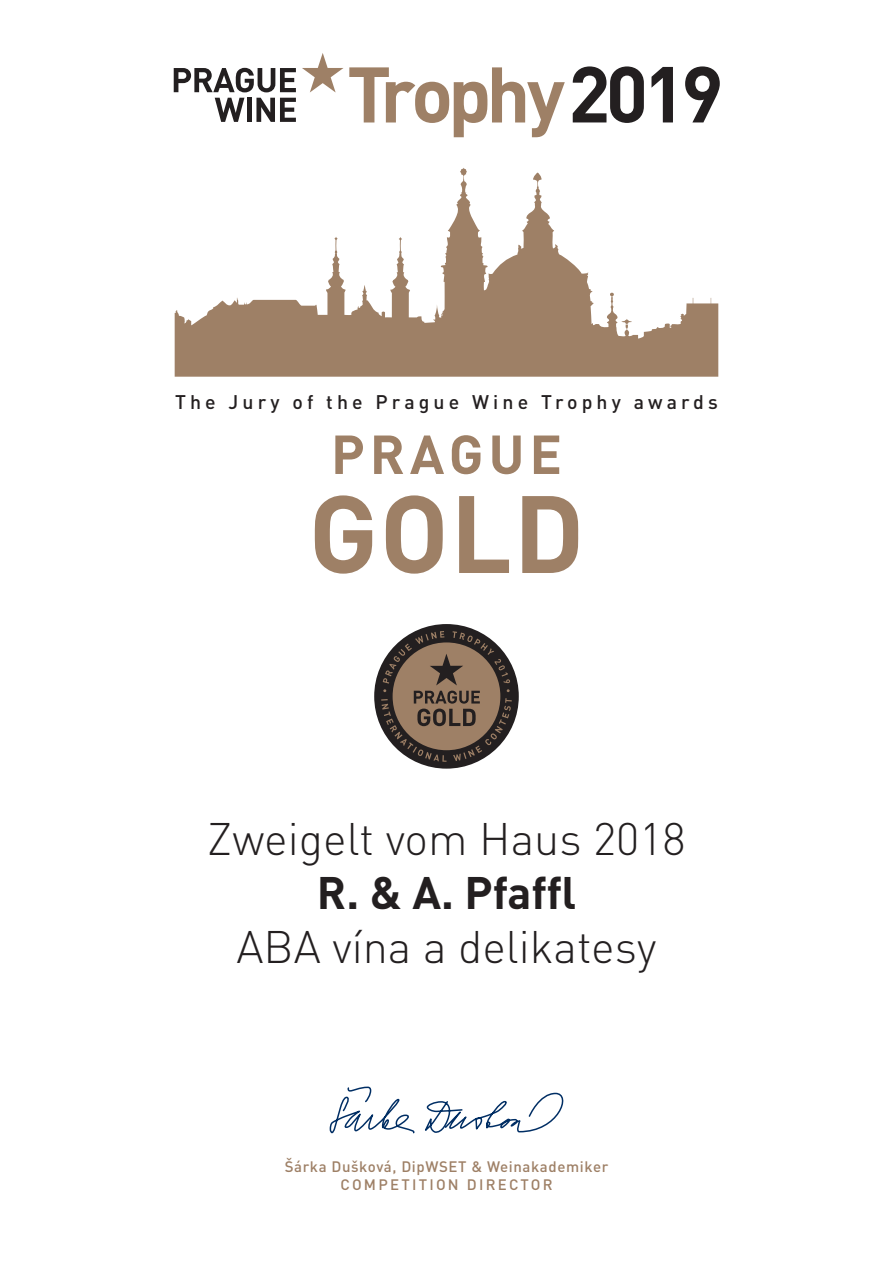
<style>
.page{position:relative;width:893px;height:1263px;background:#fff}
.page>*{position:absolute;margin:0;border:0;box-sizing:border-box;transform-origin:0 0}
.t1{font:700 108px "DINCS";color:#9e8066}
.t2{font:700 78px "DINCS";color:#231f20}
.t3{font:700 54px "DINCS";letter-spacing:.09em;color:#9e8066}
.t4{font:300 45px "DINCS";color:#231f20}
.t5{font:700 45px "DINCS";color:#231f20}
.t6{font:500 19.5px "DINCS";letter-spacing:.21em;color:#231f20}
.t7{font:500 15px/18.6px "DINCS";letter-spacing:.04em;color:#9e8066;text-align:center}
</style>
<div class="page">
<svg style="left:175px;top:168px;width:543px;height:209px"></svg>
<svg style="left:329px;top:1086px;width:235px;height:48px"></svg>
<svg style="left:302px;top:53px;width:263px;height:84px"></svg>
<svg style="left:174px;top:68px;width:122px;height:24px"></svg>
<svg style="left:215px;top:98px;width:29px;height:24px"></svg>
<div style="left:247px;top:98px;width:5px;height:24px;background:#231f20"></div>
<svg style="left:256px;top:98px;width:40px;height:24px"></svg>
<div style="left:374px;top:624px;width:145px;height:145px;background:#231f20;border-radius:50%"></div>
<svg style="left:381px;top:631px;width:131px;height:131px"></svg>
<p class="t2" style="left:568px;top:43px;width:157px">2019</p>
<p class="t6" style="left:175px;top:390px;width:544px">The Jury of the Prague Wine Trophy awards</p>
<p class="t3" style="left:331px;top:419px;width:233px">PRAGUE</p>
<p class="t1" style="left:308px;top:463px;width:278px">GOLD</p>
<p class="t4" style="left:207px;top:811px;width:480px">Zweigelt vom Haus 2018</p>
<p class="t5" style="left:317px;top:863px;width:261px">R. &amp; A. Pfaffl</p>
<p class="t4" style="left:237px;top:919px;width:421px">ABA vína a delikatesy</p>
<p class="t7" style="left:285px;top:1156px;width:325px">Šárka Dušková, DipWSET &amp; Weinakademiker<br>COMPETITION DIRECTOR</p>
</div>
